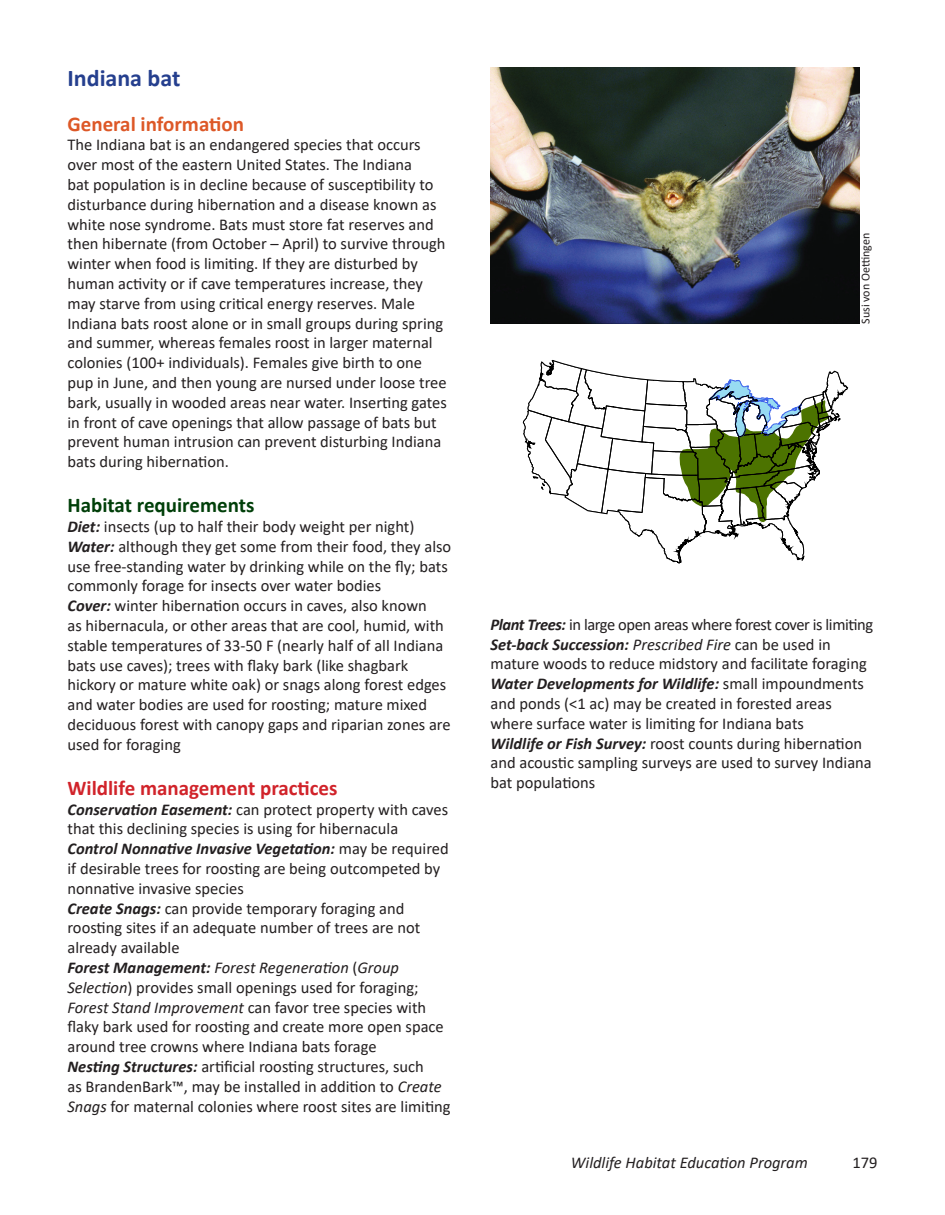
<style>
.page{position:relative;width:945px;height:1215px;background:#fff}
.page>*{position:absolute;margin:0;border:0;box-sizing:border-box;transform-origin:0 0}
.t1{font:700 24px "Calibri";color:#253f8e}
.t2{font:700 21px "Calibri";color:#d1232a}
.t3{font:700 21px "Calibri";color:#003f09}
.t4{font:700 21px "Calibri";color:#dd5827}
.t5{font:16.5px/19.8px "Calibri";color:#231f20}
.t6{font:16.5px "Calibri";letter-spacing:-.025em;color:#231f20}
.t7{font:italic 16.5px "Calibri";color:#231f20}
.t8{font:12px "Calibri";color:#231f20}
.s1{font-weight:700;font-style:italic}
.s2{font-style:italic}
</style>
<div class="page">
<img style="left:490px;top:68px;width:369px;height:256px">
<svg style="left:523px;top:360px;width:325px;height:204px"></svg>
<p class="t1" style="left:68px;top:61px;width:114px">Indiana bat</p>
<p class="t4" style="left:68px;top:109px;width:178px">General information</p>
<p class="t5" style="left:68px;top:135px;width:381px">The Indiana bat is an endangered species that occurs over most of the eastern United States. The Indiana<br>bat population is in decline because of susceptibility to disturbance during hibernation and a disease known as white nose syndrome. Bats must store fat reserves and then hibernate (from October – April) to survive through winter when food is limiting. If they are disturbed by human activity or if cave temperatures increase, they may starve from using critical energy reserves. Male Indiana bats roost alone or in small groups during spring and summer, whereas females roost in larger maternal colonies (100+ individuals). Females give birth to one pup in June, and then young are nursed under loose tree bark, usually in wooded areas near water. Inserting gates in front of cave openings that allow passage of bats but prevent human intrusion can prevent disturbing Indiana bats during hibernation.</p>
<p class="t3" style="left:68px;top:490px;width:189px">Habitat requirements</p>
<p class="t5" style="left:68px;top:516px;width:348px"><span class="s1">Diet:</span> insects (up to half their body weight per night)</p>
<p class="t5" style="left:68px;top:536px;width:385px"><span class="s1">Water:</span> although they get some from their food, they also use free-standing water by drinking while on the fly; bats commonly forage for insects over water bodies</p>
<p class="t5" style="left:68px;top:595px;width:385px"><span class="s1">Cover:</span> winter hibernation occurs in caves, also known<br>as hibernacula, or other areas that are cool, humid, with stable temperatures of 33-50 F (nearly half of all Indiana bats use caves); trees with flaky bark (like shagbark hickory or mature white oak) or snags along forest edges and water bodies are used for roosting; mature mixed deciduous forest with canopy gaps and riparian zones are used for foraging</p>
<p class="t2" style="left:68px;top:773px;width:272px">Wildlife management practices</p>
<p class="t5" style="left:68px;top:799px;width:382px"><span class="s1">Conservation Easement:</span> can protect property with caves that this declining species is using for hibernacula</p>
<p class="t5" style="left:68px;top:838px;width:383px"><span class="s1">Control Nonnative Invasive Vegetation:</span> may be required if desirable trees for roosting are being outcompeted by nonnative invasive species</p>
<p class="t5" style="left:68px;top:898px;width:354px"><span class="s1">Create Snags:</span> can provide temporary foraging and roosting sites if an adequate number of trees are not already available</p>
<p class="t5" style="left:68px;top:957px;width:378px"><span class="s1">Forest Management:</span> <span class="s2">Forest Regeneration</span> (<span class="s2">Group Selection</span>) provides small openings used for foraging; <span class="s2">Forest Stand Improvement</span> can favor tree species with flaky bark used for roosting and create more open space around tree crowns where Indiana bats forage</p>
<p class="t5" style="left:68px;top:1056px;width:385px"><span class="s1">Nesting Structures:</span> artificial roosting structures, such<br>as BrandenBark™, may be installed in addition to <span class="s2">Create<br>Snags</span> for maternal colonies where roost sites are limiting</p>
<p class="t8" style="left:857px;top:324px;width:92px;rotate:-90deg">Susi von Oettingen</p>
<p class="t6" style="left:490px;top:613px;width:384px"><span class="s1">Plant Trees:</span> in large open areas where forest cover is limiting</p>
<p class="t5" style="left:490px;top:634px;width:378px"><span class="s1">Set-back Succession:</span> <span class="s2">Prescribed Fire</span> can be used in mature woods to reduce midstory and facilitate foraging</p>
<p class="t5" style="left:490px;top:673px;width:375px"><span class="s1">Water Developments for Wildlife:</span> small impoundments and ponds (&lt;1 ac) may be created in forested areas where surface water is limiting for Indiana bats</p>
<p class="t5" style="left:490px;top:733px;width:383px"><span class="s1">Wildlife or Fish Survey:</span> roost counts during hibernation and acoustic sampling surveys are used to survey Indiana bat populations</p>
<p class="t7" style="left:571px;top:1151px;width:238px">Wildlife Habitat Education Program</p>
<p class="t5" style="left:852px;top:1153px;width:27px">179</p>
</div>
